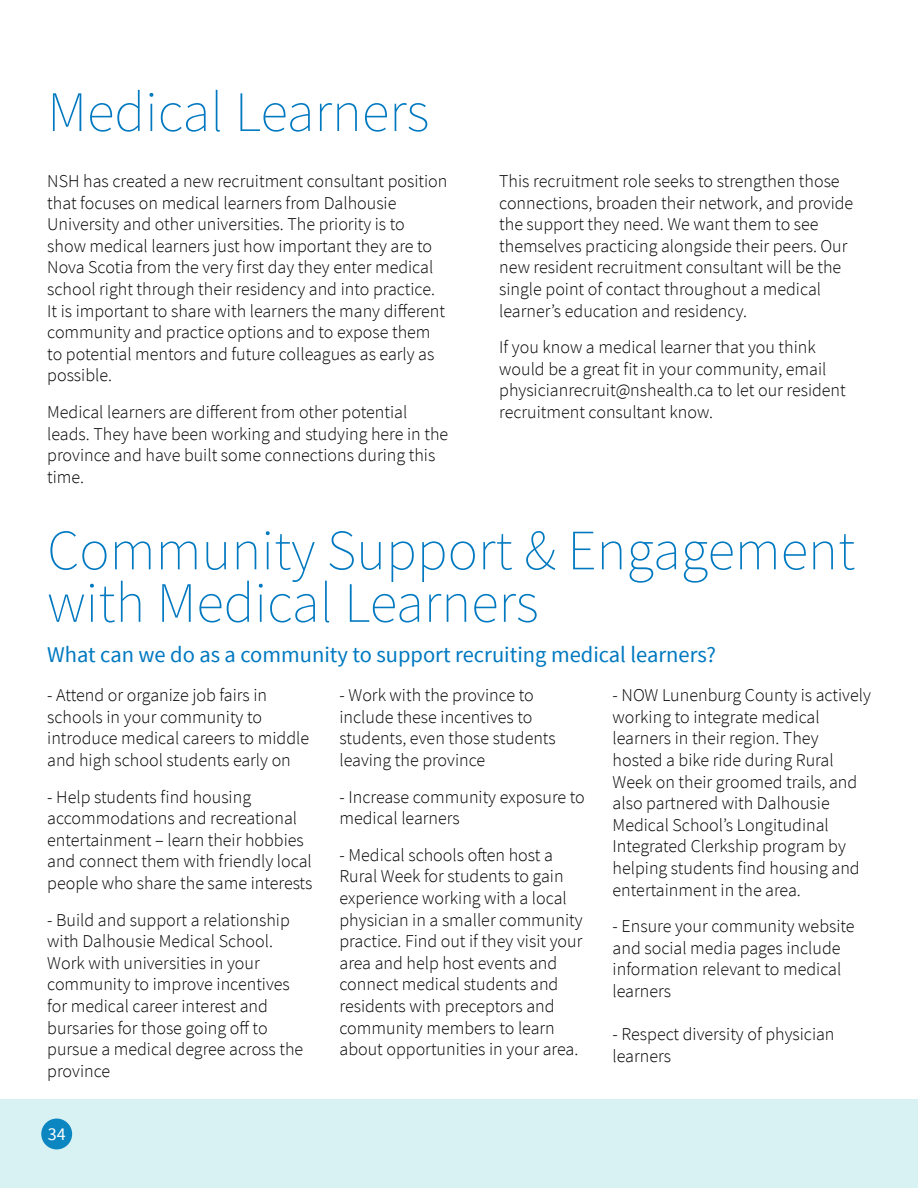
<style>
.page{position:relative;width:918px;height:1188px;background:#fff}
.page>*{position:absolute;margin:0;border:0;box-sizing:border-box;transform-origin:0 0}
.t1{font:200 57px/52.5px "Source Sans Pro";color:#0079c1}
.t2{font:22.5px "Source Sans Pro";color:#0079c1}
.t3{font:300 18px/21.6px "Source Sans Pro";color:#000}
.t4{font:18px "Source Sans Pro";color:#fff}
</style>
<div class="page">
<div style="left:0;top:1099px;width:918px;height:89px;background:#d8f2f3"></div>
<h1 class="t1" style="left:47px;top:86px;width:384px">Medical Learners</h1>
<p class="t3" style="left:47px;top:170px;width:402px">NSH has created a new recruitment consultant position that focuses on medical learners from Dalhousie University and other universities. The priority is to show medical learners just how important they are to Nova Scotia from the very first day they enter medical school right through their residency and into practice.<br>It is important to share with learners the many different community and practice options and to expose them to potential mentors and future colleagues as early as possible.</p>
<p class="t3" style="left:47px;top:401px;width:403px">Medical learners are different from other potential leads. They have been working and studying here in the province and have built some connections during this time.</p>
<p class="t3" style="left:499px;top:170px;width:356px">This recruitment role seeks to strengthen those connections, broaden their network, and provide the support they need. We want them to see themselves practicing alongside their peers. Our new resident recruitment consultant will be the single point of contact throughout a medical learner’s education and residency.</p>
<p class="t3" style="left:499px;top:336px;width:348px">If you know a medical learner that you think would be a great fit in your community, email physicianrecruit@nshealth.ca to let our resident recruitment consultant know.</p>
<h1 class="t1" style="left:47px;top:525px;width:809px">Community Support &amp; Engagement with Medical Learners</h1>
<p class="t2" style="left:47px;top:640px;width:670px">What can we do as a community to support recruiting medical learners?</p>
<p class="t3" style="left:47px;top:684px;width:263px">- Attend or organize job fairs in schools in your community to introduce medical careers to middle and high school students early on</p>
<p class="t3" style="left:47px;top:786px;width:267px">- Help students find housing accommodations and recreational entertainment – learn their hobbies and connect them with friendly local people who share the same interests</p>
<p class="t3" style="left:47px;top:909px;width:258px">- Build and support a relationship with Dalhousie Medical School.<br>Work with universities in your community to improve incentives for medical career interest and bursaries for those going off to pursue a medical degree across the province</p>
<p class="t4" style="left:48px;top:1122px;width:19px">34</p>
<p class="t3" style="left:340px;top:684px;width:218px">- Work with the province to include these incentives to students, even those students leaving the province</p>
<p class="t3" style="left:340px;top:786px;width:247px">- Increase community exposure to medical learners</p>
<p class="t3" style="left:340px;top:844px;width:245px">- Medical schools often host a<br>Rural Week for students to gain experience working with a local physician in a smaller community practice. Find out if they visit your area and help host events and connect medical students and residents with preceptors and community members to learn about opportunities in your area.</p>
<p class="t3" style="left:613px;top:684px;width:260px">- NOW Lunenburg County is actively working to integrate medical learners in their region. They hosted a bike ride during Rural<br>Week on their groomed trails, and also partnered with Dalhousie<br>Medical School’s Longitudinal<br>Integrated Clerkship program by helping students find housing and entertainment in the area.</p>
<p class="t3" style="left:613px;top:915px;width:243px">- Ensure your community website and social media pages include information relevant to medical learners</p>
<p class="t3" style="left:613px;top:1023px;width:223px">- Respect diversity of physician learners</p>
</div>
